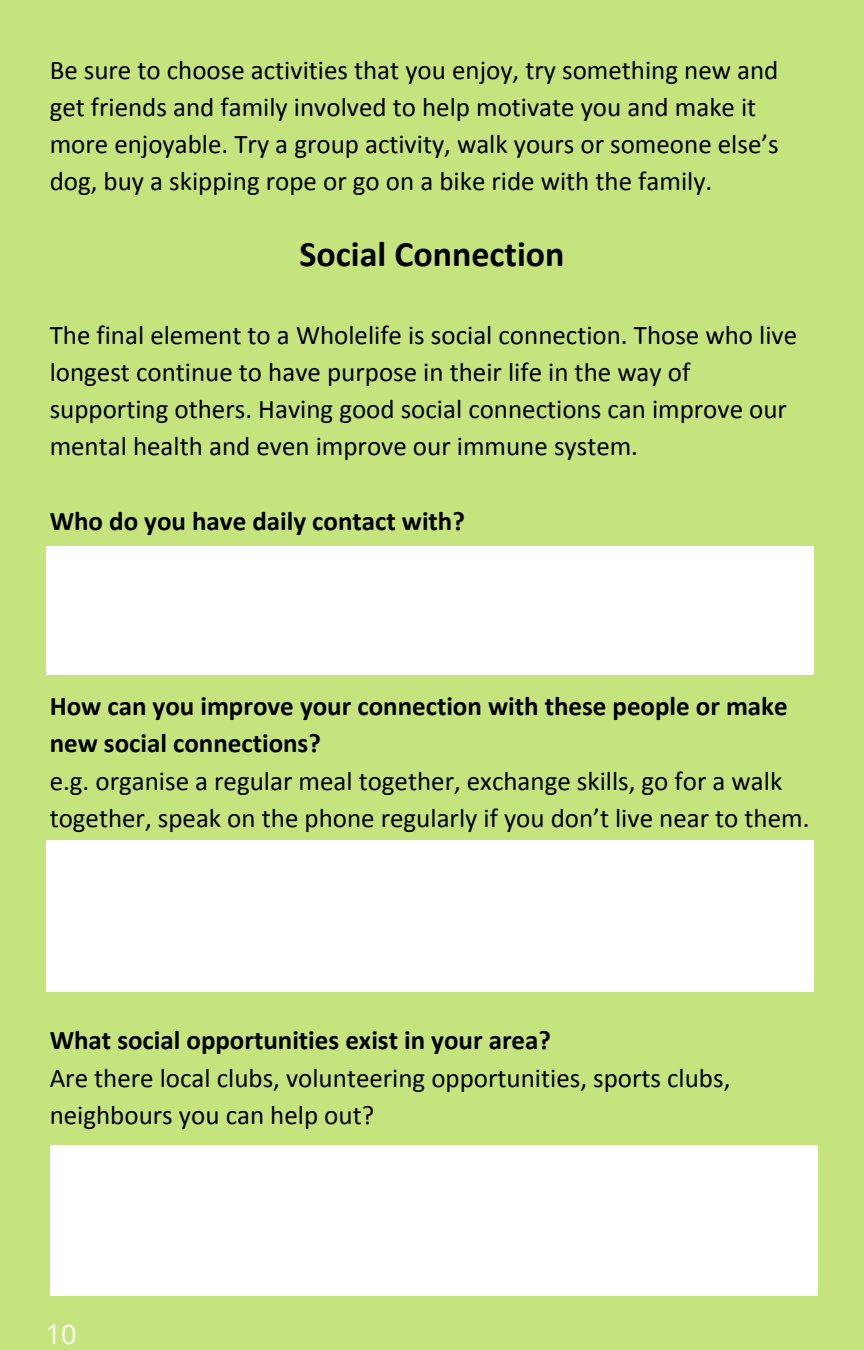
<style>
.page{position:relative;width:864px;height:1350px;background:#c6e47d}
.page>*{position:absolute;margin:0;border:0;box-sizing:border-box;transform-origin:0 0}
.t1{font:700 36px "Calibri";color:#000}
.t2{font:27px/37.1px "Calibri";color:#000}
.t3{font:700 27px/37.1px "Calibri";color:#000}
.t4{font:27px "Open Sans";color:#fff}
</style>
<div class="page">
<div style="left:46px;top:841px;width:768px;height:151px;background:#fff"></div>
<div style="left:50px;top:1145px;width:767px;height:150px;background:#fff"></div>
<div style="left:46px;top:546px;width:768px;height:128px;background:#fff"></div>
<p class="t2" style="left:50px;top:53px;width:731px">Be sure to choose activities that you enjoy, try something new and get friends and family involved to help motivate you and make it more enjoyable. Try a group activity, walk yours or someone else’s dog, buy a skipping rope or go on a bike ride with the family.</p>
<p class="t1" style="left:299px;top:239px;width:267px">Social Connection</p>
<p class="t2" style="left:50px;top:319px;width:749px">The final element to a Wholelife is social connection. Those who live longest continue to have purpose in their life in the way of supporting others. Having good social connections can improve our mental health and even improve our immune system.</p>
<p class="t3" style="left:50px;top:504px;width:417px">Who do you have daily contact with?</p>
<p class="t3" style="left:50px;top:690px;width:740px">How can you improve your connection with these people or make new social connections?</p>
<p class="t2" style="left:50px;top:764px;width:761px">e.g. organise a regular meal together, exchange skills, go for a walk together, speak on the phone regularly if you don’t live near to them.</p>
<p class="t3" style="left:50px;top:1024px;width:503px">What social opportunities exist in your area?</p>
<p class="t2" style="left:50px;top:1061px;width:682px">Are there local clubs, volunteering opportunities, sports clubs, neighbours you can help out?</p>
<p class="t4" style="left:46px;top:1315px;width:32px">10</p>
</div>
